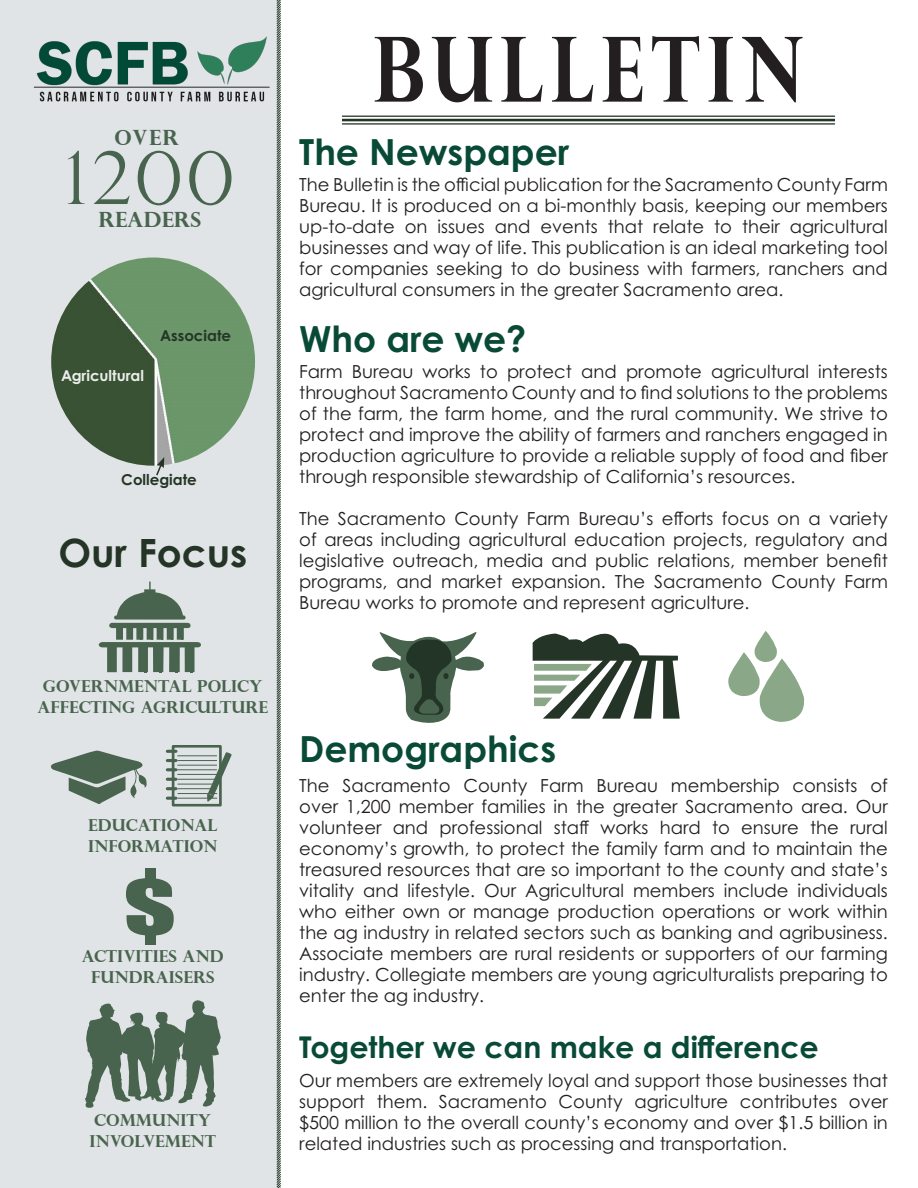
<style>
.page{position:relative;width:918px;height:1188px;background:#fff}
.page>*{position:absolute;margin:0;border:0;box-sizing:border-box;transform-origin:0 0}
.t1{font:700 90px "Perpetua Titling";letter-spacing:.1em;color:#231f20;scale:.8 1}
.t2{font:85.95px "Impact";color:#48644e;scale:1.29 1}
.t3{font:300 72px "Perpetua Titling";color:#48644e}
.t4{font:700 39px "Century Gothic Pro";color:#243527}
.t5{font:700 36px "Century Gothic Pro";color:#094a37}
.t6{font:700 30px "Century Gothic Pro";color:#094a37}
.t7{font:700 21px "Perpetua Titling";color:#48644e}
.t8{font:18px/21px "Century Gothic Pro";color:#231f20;text-align:justify}
.t9{font:700 16.5px/21px "Perpetua Titling";color:#48644e;text-align:center}
.t10{font:700 15px "Century Gothic Pro";color:#243527}
.t11{font:700 15px "Century Gothic Pro";color:#eaeeea}
</style>
<div class="page">
<div style="left:0;top:0;width:279px;height:1188px;background:#e1e4e6"></div>
<svg style="left:372px;top:632px;width:112px;height:91px"></svg>
<svg style="left:533px;top:633px;width:147px;height:86px"></svg>
<svg style="left:728px;top:631px;width:77px;height:91px"></svg>
<svg style="left:276px;top:0;width:5px;height:1188px;background:#89928c"></svg>
<img style="left:51px;top:258px;width:204px;height:208px">
<svg style="left:155px;top:457px;width:9px;height:19px"></svg>
<svg style="left:99px;top:581px;width:102px;height:91px"></svg>
<svg style="left:51px;top:750px;width:96px;height:54px"></svg>
<svg style="left:85px;top:1000px;width:136px;height:108px"></svg>
<hr style="left:342px;top:116px;width:493px;height:1px;background:#233526">
<hr style="left:342px;top:119px;width:493px;height:2px;background:#233526">
<hr style="left:342px;top:123px;width:493px;height:2px;background:#233526">
<img style="left:33px;top:36px;width:237px;height:66px">
<div style="left:145px;top:868px;width:11px;height:16px;background:#48644e"></div>
<div style="left:145px;top:929px;width:11px;height:16px;background:#48644e"></div>
<div style="left:172px;top:745px;width:50px;height:62px;border:3px solid #48644e"></div>
<svg style="left:167px;top:750px;width:9px;height:3px"></svg>
<svg style="left:167px;top:778px;width:9px;height:3px"></svg>
<svg style="left:167px;top:759px;width:9px;height:3px"></svg>
<svg style="left:167px;top:787px;width:9px;height:3px"></svg>
<svg style="left:167px;top:768px;width:9px;height:3px"></svg>
<svg style="left:167px;top:797px;width:9px;height:3px"></svg>
<hr style="left:178px;top:756px;width:38px;height:1px;background:#48644e">
<hr style="left:178px;top:760px;width:38px;height:1px;background:#48644e">
<hr style="left:178px;top:765px;width:38px;height:1px;background:#48644e">
<hr style="left:178px;top:770px;width:38px;height:1px;background:#48644e">
<hr style="left:178px;top:774px;width:38px;height:1px;background:#48644e">
<hr style="left:178px;top:779px;width:39px;height:1px;background:#48644e">
<hr style="left:178px;top:784px;width:39px;height:1px;background:#48644e">
<hr style="left:178px;top:788px;width:39px;height:1px;background:#48644e">
<hr style="left:178px;top:793px;width:39px;height:1px;background:#48644e">
<hr style="left:178px;top:798px;width:39px;height:1px;background:#48644e">
<svg style="left:207px;top:752px;width:25px;height:50px"></svg>
<p class="t7" style="left:115px;top:124px;width:66px">OVER</p>
<p class="t3" style="left:65px;top:135px;width:171px">1200</p>
<p class="t7" style="left:98px;top:207px;width:104px">READERS</p>
<p class="t11" style="left:61px;top:366px;width:85px">Agricultural</p>
<p class="t10" style="left:160px;top:326px;width:73px">Associate</p>
<p class="t10" style="left:121px;top:471px;width:77px">Collegiate</p>
<p class="t4" style="left:58px;top:529px;width:190px">Our Focus</p>
<p class="t9" style="left:37px;top:675px;width:232px">GOVERNMENTAL POLICY<br>AFFECTING AGRICULTURE</p>
<p class="t9" style="left:88px;top:814px;width:131px;text-align:left">EDUCATIONAL<br>INFORMATION</p>
<h2 class="t2" style="left:124px;top:834px;width:42px">s</h2>
<p class="t9" style="left:82px;top:946px;width:143px">ACTIVITIES AND<br>FUNDRAISERS</p>
<p class="t9" style="left:94px;top:1109px;width:119px">COMMUNITY</p>
<p class="t9" style="left:89px;top:1130px;width:128px">INVOLVEMENT</p>
<p class="t1" style="left:374px;top:13px;width:539px">BULLETIN</p>
<p class="t5" style="left:299px;top:130px;width:271px">The Newspaper</p>
<p class="t8" style="left:299px;top:174px;width:590px">The Bulletin is the official publication for the Sacramento County Farm Bureau. It is produced on a bi-monthly basis, keeping our members up-to-date on issues and events that relate to their agricultural businesses and way of life. This publication is an ideal marketing tool for companies seeking to do business with farmers, ranchers and agricultural consumers in the greater Sacramento area.</p>
<p class="t5" style="left:299px;top:317px;width:229px">Who are we?</p>
<p class="t8" style="left:299px;top:361px;width:590px">Farm Bureau works to protect and promote agricultural interests throughout Sacramento County and to find solutions to the problems of the farm, the farm home, and the rural community. We strive to protect and improve the ability of farmers and ranchers engaged in production agriculture to provide a reliable supply of food and fiber through responsible stewardship of California’s resources.</p>
<p class="t8" style="left:299px;top:508px;width:590px">The Sacramento County Farm Bureau’s efforts focus on a variety of areas including agricultural education projects, regulatory and legislative outreach, media and public relations, member benefit programs, and market expansion. The Sacramento County Farm Bureau works to promote and represent agriculture.</p>
<p class="t5" style="left:299px;top:726px;width:259px">Demographics</p>
<p class="t8" style="left:299px;top:775px;width:590px">The Sacramento County Farm Bureau membership consists of over 1,200 member families in the greater Sacramento area. Our volunteer and professional staff works hard to ensure the rural economy’s growth, to protect the family farm and to maintain the treasured resources that are so important to the county and state’s vitality and lifestyle. Our Agricultural members include individuals who either own or manage production operations or work within the ag industry in related sectors such as banking and agribusiness.<br>Associate members are rural residents or supporters of our farming industry. Collegiate members are young agriculturalists preparing to enter the ag industry.</p>
<p class="t6" style="left:299px;top:1029px;width:521px">Together we can make a difference</p>
<p class="t8" style="left:299px;top:1070px;width:590px">Our members are extremely loyal and support those businesses that support them. Sacramento County agriculture contributes over $500 million to the overall county’s economy and over $1.5 billion in related industries such as processing and transportation.</p>
</div>
